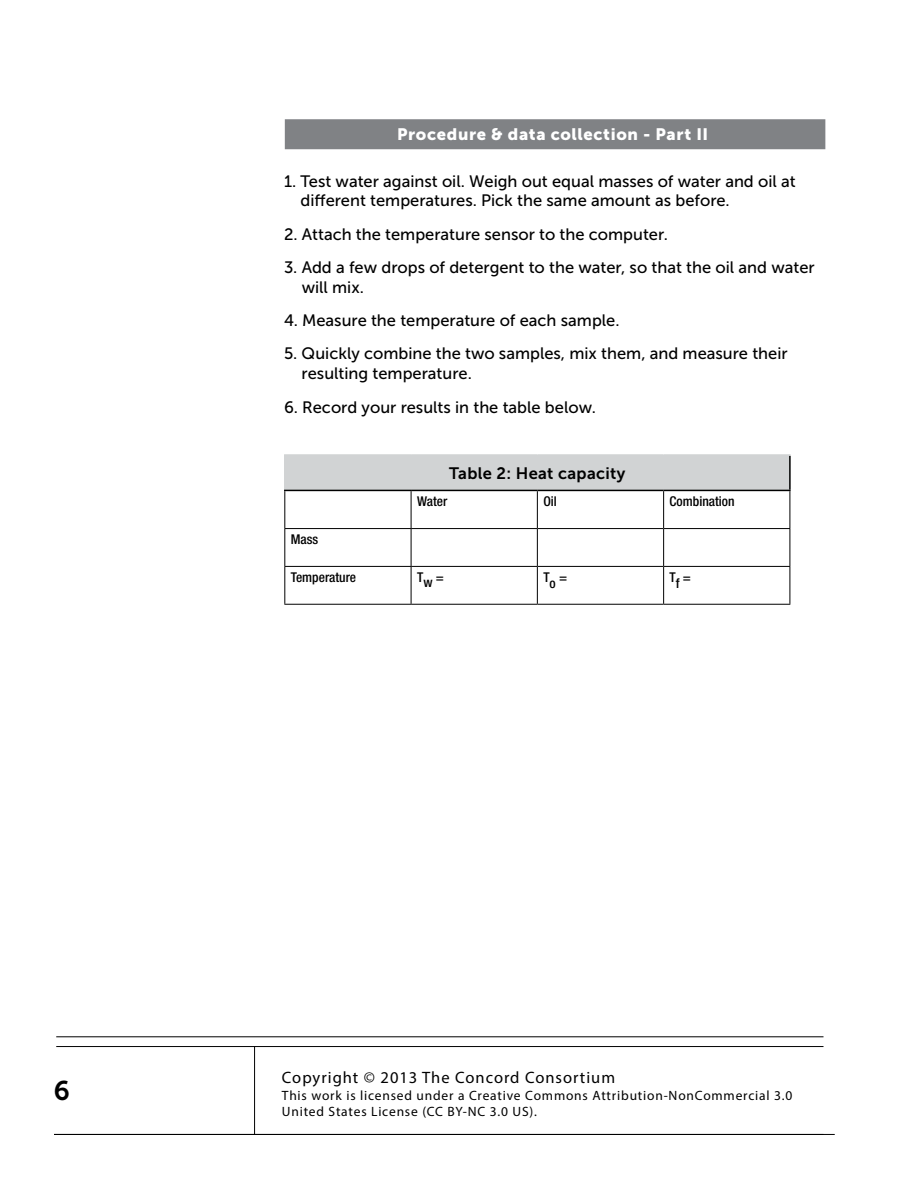
<style>
.page{position:relative;width:918px;height:1188px;background:#fff}
.page>*{position:absolute;margin:0;border:0;box-sizing:border-box;transform-origin:0 0}
.t1{font:27px "Museo 700";color:#000}
.t2{font:16.5px/19.8px "Museo Sans 500";color:#000}
.t3{font:16.5px "Myriad Pro";letter-spacing:.06em;color:#000}
.t4{font:16.5px "Museo Sans 900";letter-spacing:.04em;color:#fff}
.t5{font:16.5px "Museo Sans 700";letter-spacing:.02em;color:#000}
.t6{font:13.5px/16.2px "Myriad Pro";letter-spacing:.06em;color:#000}
.t7{font:500 condensed 13.5px "Helvetica Neue LT Std";color:#000}
</style>
<div class="page">
<hr style="left:54px;top:1134px;width:781px;height:1px;background:#000">
<hr style="left:254px;top:1046px;width:1px;height:88px;background:#000">
<hr style="left:56px;top:1036px;width:768px;height:1px;background:#000">
<hr style="left:56px;top:1046px;width:768px;height:1px;background:#000">
<div style="left:285px;top:119px;width:540px;height:30px;background:#808285"></div>
<div style="left:285px;top:455px;width:505px;height:35px;background:#d1d3d4"></div>
<svg style="left:285px;top:491px;width:504px;height:113px"></svg>
<hr style="left:789px;top:456px;width:2px;height:34px;background:#000">
<hr style="left:284px;top:454px;width:127px;height:2px;background:#d1d3d4">
<hr style="left:284px;top:456px;width:2px;height:34px;background:#d1d3d4">
<hr style="left:411px;top:454px;width:126px;height:2px;background:#d1d3d4">
<hr style="left:537px;top:454px;width:127px;height:2px;background:#d1d3d4">
<hr style="left:664px;top:454px;width:127px;height:2px;background:#d1d3d4">
<hr style="left:284px;top:490px;width:127px;height:1px;background:#000">
<hr style="left:411px;top:490px;width:126px;height:1px;background:#000">
<hr style="left:537px;top:490px;width:127px;height:1px;background:#000">
<hr style="left:664px;top:490px;width:127px;height:1px;background:#000">
<hr style="left:284px;top:491px;width:1px;height:37px;background:#000">
<hr style="left:411px;top:491px;width:1px;height:37px;background:#000">
<hr style="left:537px;top:491px;width:1px;height:37px;background:#000">
<hr style="left:663px;top:491px;width:1px;height:37px;background:#000">
<hr style="left:789px;top:491px;width:1px;height:37px;background:#000">
<hr style="left:284px;top:528px;width:127px;height:1px;background:#000">
<hr style="left:284px;top:529px;width:1px;height:37px;background:#000">
<hr style="left:411px;top:528px;width:126px;height:1px;background:#000">
<hr style="left:411px;top:529px;width:1px;height:37px;background:#000">
<hr style="left:537px;top:528px;width:127px;height:1px;background:#000">
<hr style="left:537px;top:529px;width:1px;height:37px;background:#000">
<hr style="left:664px;top:528px;width:126px;height:1px;background:#000">
<hr style="left:663px;top:529px;width:1px;height:37px;background:#000">
<hr style="left:789px;top:529px;width:1px;height:37px;background:#000">
<hr style="left:284px;top:566px;width:127px;height:1px;background:#000">
<hr style="left:284px;top:567px;width:1px;height:37px;background:#000">
<hr style="left:411px;top:566px;width:126px;height:1px;background:#000">
<hr style="left:411px;top:567px;width:1px;height:37px;background:#000">
<hr style="left:537px;top:566px;width:127px;height:1px;background:#000">
<hr style="left:537px;top:567px;width:1px;height:37px;background:#000">
<hr style="left:664px;top:566px;width:126px;height:1px;background:#000">
<hr style="left:663px;top:567px;width:1px;height:37px;background:#000">
<hr style="left:789px;top:567px;width:1px;height:37px;background:#000">
<hr style="left:284px;top:604px;width:127px;height:1px;background:#000">
<hr style="left:411px;top:604px;width:126px;height:1px;background:#000">
<hr style="left:537px;top:604px;width:127px;height:1px;background:#000">
<hr style="left:664px;top:604px;width:126px;height:1px;background:#000">
<h1 class="t1" style="left:54px;top:1076px;width:17px">6</h1>
<p class="t4" style="left:397px;top:125px;width:313px">Procedure &amp; data collection - Part II</p>
<p class="t2" style="left:301px;top:171px;width:497px;text-indent:-16px">1. Test water against oil. Weigh out equal masses of water and oil at different temperatures. Pick the same amount as before.</p>
<p class="t2" style="left:284px;top:224px;width:385px">2. Attach the temperature sensor to the computer.</p>
<p class="t2" style="left:302px;top:258px;width:514px;text-indent:-18px">3. Add a few drops of detergent to the water, so that the oil and water will mix.</p>
<p class="t2" style="left:284px;top:311px;width:337px">4. Measure the temperature of each sample.</p>
<p class="t2" style="left:302px;top:344px;width:488px;text-indent:-18px">5. Quickly combine the two samples, mix them, and measure their resulting temperature.</p>
<p class="t2" style="left:284px;top:397px;width:314px">6. Record your results in the table below.</p>
<p class="t5" style="left:449px;top:464px;width:178px">Table 2: Heat capacity</p>
<p class="t7" style="left:417px;top:494px;width:32px">Water</p>
<p class="t7" style="left:543px;top:494px;width:15px">Oil</p>
<p class="t7" style="left:670px;top:494px;width:66px">Combination</p>
<p class="t7" style="left:291px;top:531px;width:29px">Mass</p>
<p class="t7" style="left:291px;top:569px;width:67px">Temperature</p>
<p class="t7" style="left:417px;top:569px;width:28px">Tw =</p>
<p class="t7" style="left:543px;top:569px;width:25px">To =</p>
<p class="t7" style="left:670px;top:569px;width:23px">Tf =</p>
<p class="t3" style="left:282px;top:1068px;width:335px">Copyright © 2013 The Concord Consortium</p>
<p class="t6" style="left:282px;top:1087px;width:512px">This work is licensed under a Creative Commons Attribution-NonCommercial 3.0<br>United States License (CC BY-NC 3.0 US).</p>
</div>
